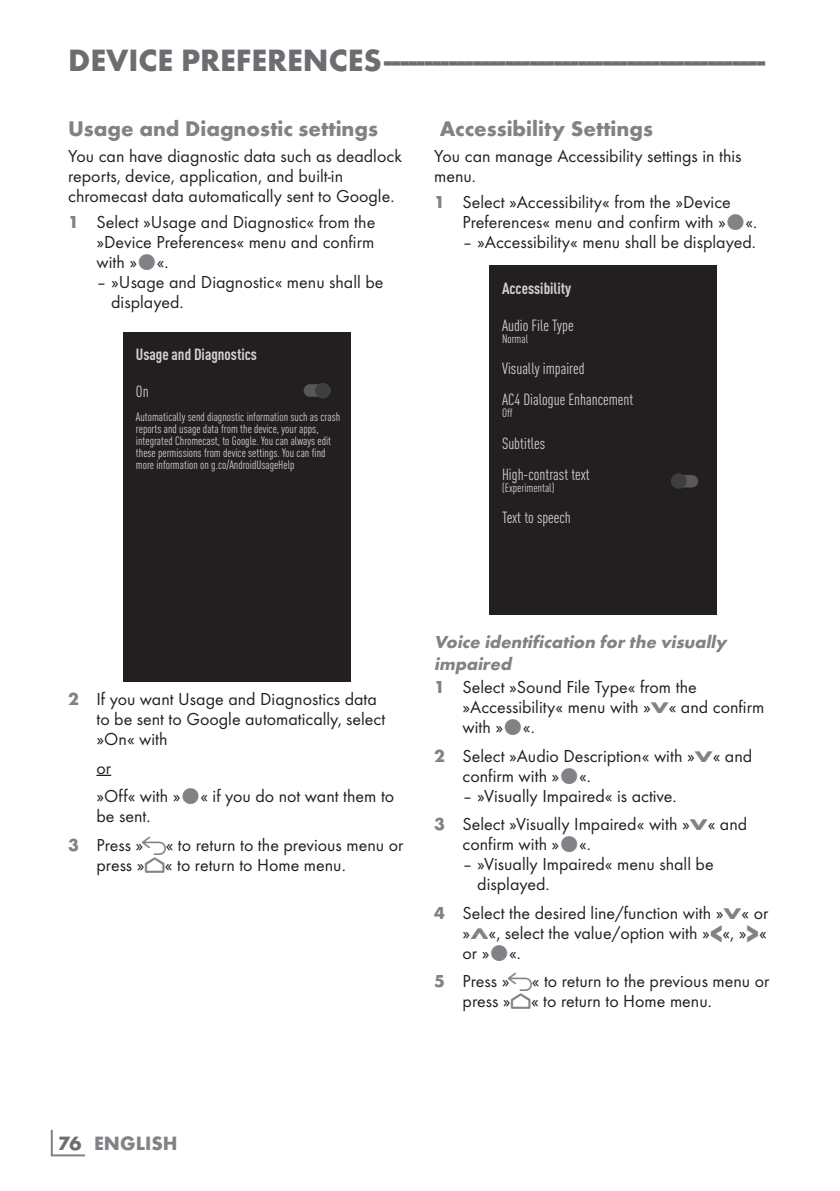
<style>
.page{position:relative;width:840px;height:1191px;background:#fff}
.page>*{position:absolute;margin:0;border:0;box-sizing:border-box;transform-origin:0 0}
.t1{font:700 32px "Futura TOT";color:#6c6d70}
.t2{font:700 22px "Futura TOT";color:#808285}
.t3{font:700 20px "Futura TOT";color:#808285}
.t4{font:18px/20px "Futura TOT Boo";color:#231f20}
.t5{font:italic 700 18px/22px "Futura TOT";color:#808285}
.t6{font:condensed 16px/31.4px "DIN Pro";color:#d1d2d4}
.t7{font:700 condensed 16px "DIN Pro";color:#d1d2d4}
.t8{font:condensed 12px/12px "DIN Pro";color:#d1d2d4}
.s1{font-family:"Futura TOT";font-weight:700;color:#808285}
.s2{font-family:"Arcelik TS9 Android";font-size:20px;color:#808285}
.s3{font-family:"Arcelik TS9 Android";font-size:24px;color:#808285}
.s4{font-family:"Futura TOT";font-weight:700;font-size:16px;color:#808285}
.s5{font-family:"Futura TOT";font-weight:700;font-size:27.2px;color:#808285}
.s6{color:#6c6d70}
</style>
<div class="page">
<hr style="left:51px;top:1129px;width:2px;height:26px;background:#808285">
<hr style="left:51px;top:1154px;width:34px;height:2px;background:#808285">
<svg style="left:96px;top:774px;width:15px;height:2px"></svg>
<div style="left:123px;top:332px;width:227px;height:350px;background:#231f20"></div>
<div style="left:303px;top:384px;width:27px;height:13px;background:#57585a;border-radius:6px"></div>
<div style="left:315px;top:383px;width:15px;height:15px;background:#3e3e3f;border-radius:50%"></div>
<div style="left:489px;top:265px;width:227px;height:350px;background:#231f20"></div>
<div style="left:670px;top:475px;width:27px;height:12px;background:#57585a;border-radius:6px"></div>
<div style="left:670px;top:473px;width:16px;height:16px;background:#3e3e3f;border-radius:50%"></div>
<h1 class="t1" style="left:68px;top:40px;width:698px">DEVICE PREFERENCES------------------------------------------------</h1>
<p class="t2" style="left:68px;top:115px;width:311px">Usage and Diagnostic settings</p>
<p class="t4" style="left:68px;top:146px;width:335px">You can have diagnostic data such as deadlock reports, device, application, and built-in chromecast data automatically sent to Google.</p>
<p class="t4" style="left:96px;top:212px;width:280px;text-align:justify;text-indent:-28px"><span class="s1">1</span> Select »Usage and Diagnostic« from the »Device Preferences« menu and confirm with » «.</p>
<p class="t4" style="left:111px;top:272px;width:273px;text-indent:-15px">– »Usage and Diagnostic« menu shall be displayed.</p>
<p class="t7" style="left:136px;top:342px;width:122px">Usage and Diagnostics</p>
<p class="t6" style="left:136px;top:375px;width:14px">On</p>
<p class="t8" style="left:136px;top:409px;width:206px">Automatically send diagnostic information such as crash reports and usage data from the device, your apps, integrated Chromecast, to Google. You can always edit these permissions from device settings. You can find more information on g.co/AndroidUsageHelp</p>
<p class="t2" style="left:439px;top:115px;width:215px">Accessibility Settings</p>
<p class="t4" style="left:434px;top:146px;width:309px">You can manage Accessibility settings in this menu.</p>
<p class="t4" style="left:462px;top:192px;width:296px;text-indent:-28px"><span class="s1">1</span> Select »Accessibility« from the »Device<br>Preferences« menu and confirm with » «.</p>
<p class="t4" style="left:462px;top:232px;width:295px">– »Accessibility« menu shall be displayed.</p>
<p class="t7" style="left:501px;top:276px;width:71px">Accessibility</p>
<p class="t6" style="left:501px;top:308px;width:73px">Audio File Type</p>
<p class="t8" style="left:501px;top:331px;width:28px">Normal</p>
<p class="t6" style="left:501px;top:351px;width:133px">Visually impaired<br>AC4 Dialogue Enhancement</p>
<p class="t8" style="left:501px;top:406px;width:12px">Off</p>
<p class="t6" style="left:501px;top:426px;width:89px">Subtitles<br>High-contrast text</p>
<p class="t8" style="left:501px;top:481px;width:54px">(Experimental)</p>
<p class="t6" style="left:501px;top:501px;width:70px">Text to speech</p>
<p class="t4" style="left:96px;top:689px;width:290px;text-indent:-28px"><span class="s1">2</span> If you want Usage and Diagnostics data to be sent to Google automatically, select »On« with</p>
<p class="t4" style="left:96px;top:753px;width:299px;line-height:28.4px">or<br>»Off« with » « if you do not want them to</p>
<p class="t4" style="left:68px;top:801px;width:336px;line-height:28.6px;text-indent:28px">be sent.<br><span class="s1">3</span> Press » <span class="s2">r</span>« to return to the previous menu or</p>
<p class="t4" style="left:96px;top:854px;width:250px">press »<span class="s3">p</span>« to return to Home menu.</p>
<p class="t5" style="left:434px;top:631px;width:294px">Voice identification for the visually impaired</p>
<p class="t4" style="left:462px;top:677px;width:303px;text-indent:-28px"><span class="s1">1</span> Select »Sound File Type« from the »Accessibility« menu with »<span class="s4">V</span>« and confirm with » «.</p>
<p class="t4" style="left:462px;top:745px;width:291px;text-indent:-28px"><span class="s1">2</span> Select »Audio Description« with »<span class="s4">V</span>« and confirm with » «.</p>
<p class="t4" style="left:434px;top:781px;width:314px;line-height:28.6px;text-indent:28px">– »Visually Impaired« is active.<br><span class="s1">3</span> Select »Visually Impaired« with »<span class="s4">V</span>« and</p>
<p class="t4" style="left:462px;top:834px;width:130px">confirm with » «.</p>
<p class="t4" style="left:477px;top:854px;width:238px;text-indent:-15px">– »Visually Impaired« menu shall be displayed.</p>
<p class="t4" style="left:462px;top:902px;width:307px;text-align:justify;text-indent:-28px"><span class="s1">4</span> Select the desired line/function with »<span class="s4">V</span>« or »<span class="s4">Λ</span>«, select the value/option with »<span class="s5">&lt;</span>«, »<span class="s5">&gt;</span>« or » «.</p>
<p class="t4" style="left:462px;top:971px;width:308px;text-indent:-28px"><span class="s1">5</span> Press » <span class="s2">r</span>« to return to the previous menu or press »<span class="s3">p</span>« to return to Home menu.</p>
<p class="t3" style="left:58px;top:1131px;width:121px"><span class="s6">76</span> ENGLISH</p>
</div>
